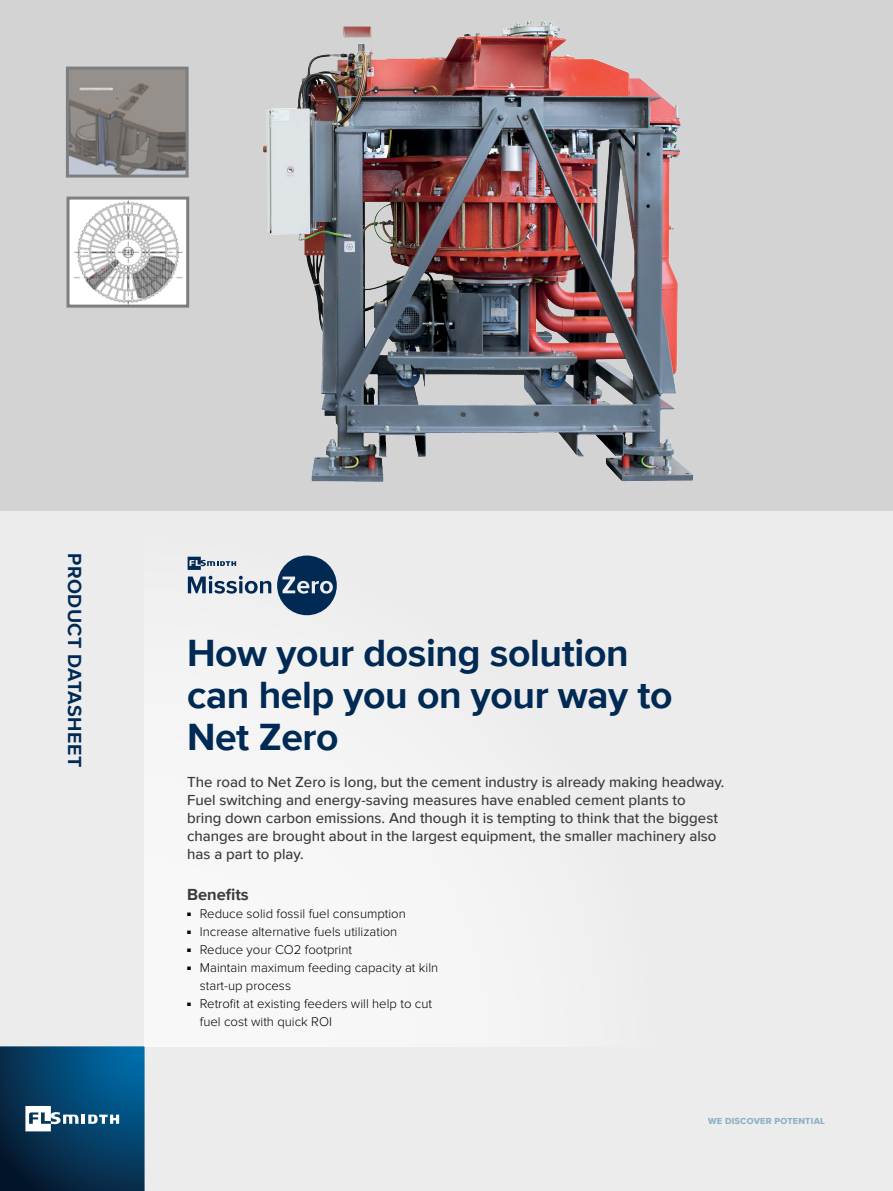
<style>
.page{position:relative;width:893px;height:1191px;background:#ececed}
.page>*{position:absolute;margin:0;border:0;box-sizing:border-box;transform-origin:0 0}
.t1{font:700 39px/42px "Proxima Nova";letter-spacing:-.01em;color:#002a53}
.t2{font:700 19.5px "Proxima Nova";letter-spacing:.025em;color:#002a53}
.t3{font:700 16.5px "Proxima Nova";color:#3b3b3a}
.t4{font:500 15px/18px "Proxima Nova";color:#3b3b3a}
.t5{font:300 13.2px/18px "Proxima Nova";color:#000}
.t6{font:9px "Proxima Nova Extrabld";letter-spacing:.025em;color:#8cb2c2}
</style>
<div class="page">
<div style="left:0;top:0;width:893px;height:510px;background:#d4d3d4"></div>
<img style="left:263px;top:21px;width:431px;height:461px">
<img style="left:70px;top:71px;width:115px;height:103px">
<div style="left:66px;top:67px;width:123px;height:111px;border:3px solid #7c7e81"></div>
<div style="left:68px;top:198px;width:120px;height:108px;background:#fff"></div>
<img style="left:73px;top:200px;width:109px;height:104px">
<div style="left:67px;top:196px;width:122px;height:112px;border:3px solid #7c7e81"></div>
<svg style="left:0;top:1046px;width:145px;height:145px;background:#104569"></svg>
<div style="left:145px;top:530px;width:515px;height:516px;background:#f2f2f3"></div>
<svg style="left:188px;top:576px;width:83px;height:17px"></svg>
<svg style="left:277px;top:555px;width:60px;height:60px"></svg>
<svg style="left:188px;top:556px;width:48px;height:14px"></svg>
<h2 class="t2" style="left:89px;top:553px;width:216px;rotate:90deg">PRODUCT DATASHEET</h2>
<h1 class="t1" style="left:187px;top:631px;width:487px">How your dosing solution can help you on your way to<br>Net Zero</h1>
<p class="t4" style="left:187px;top:773px;width:539px">The road to Net Zero is long, but the cement industry is already making headway.<br>Fuel switching and energy-saving measures have enabled cement plants to<br>bring down carbon emissions. And though it is tempting to think that the biggest changes are brought about in the largest equipment, the smaller machinery also has a part to play.</p>
<p class="t3" style="left:187px;top:882px;width:63px">Benefits</p>
<p class="t5" style="left:187px;top:905px;width:220px"><sup>■</sup> Reduce solid fossil fuel consumption</p>
<p class="t5" style="left:187px;top:923px;width:212px"><sup>■</sup> Increase alternative fuels utilization</p>
<p class="t5" style="left:187px;top:941px;width:167px"><sup>■</sup> Reduce your CO2 footprint</p>
<p class="t5" style="left:200px;top:959px;width:240px;text-indent:-13px"><sup>■</sup> Maintain maximum feeding capacity at kiln start-up process</p>
<p class="t5" style="left:200px;top:995px;width:234px;text-indent:-13px"><sup>■</sup> Retrofit at existing feeders will help to cut fuel cost with quick ROI</p>
<p class="t6" style="left:708px;top:1114px;width:118px">WE DISCOVER POTENTIAL</p>
</div>
